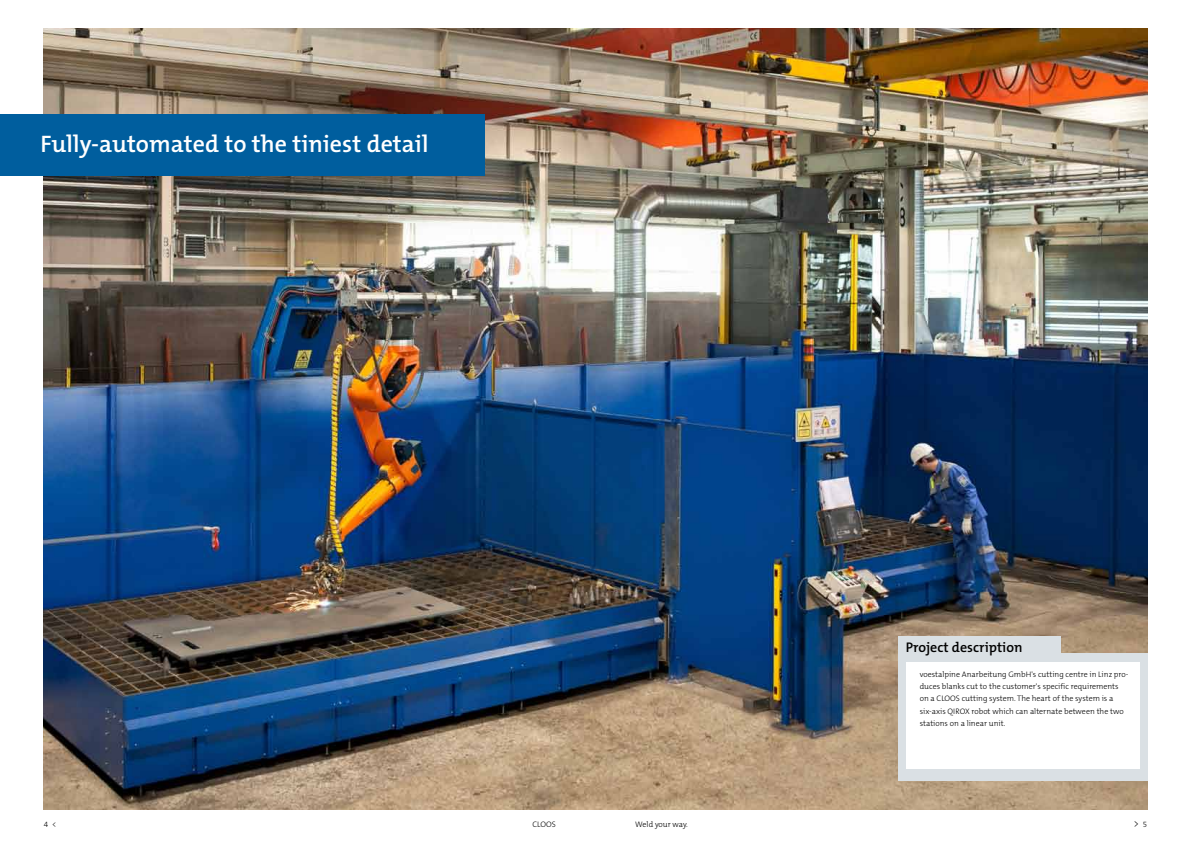
<style>
.page{position:relative;width:1191px;height:842px;background:#fff}
.page>*{position:absolute;margin:0;border:0;box-sizing:border-box;transform-origin:0 0}
.t1{font:600 24px "The Mix B6";color:#fff}
.t2{font:600 14px "The Mix B6";color:#000}
.t3{font:300 10px "The Mix B3";color:#000}
.t4{font:300 8px/12.2px "The Mix B3";color:#000}
.s1{font-size:8px}
</style>
<div class="page">
<img style="left:44px;top:29px;width:1103px;height:781px">
<div style="left:0;top:114px;width:484px;height:61px;background:#005e9e"></div>
<div style="left:898px;top:653px;width:249px;height:128px;background:#dae0e4"></div>
<div style="left:898px;top:636px;width:162px;height:22px;background:#dae0e4"></div>
<div style="left:905px;top:662px;width:234px;height:107px;background:#fff"></div>
<h1 class="t1" style="left:41px;top:131px;width:390px">Fully-automated to the tiniest detail</h1>
<h2 class="t2" style="left:905px;top:640px;width:118px">Project description</h2>
<p class="t4" style="left:919px;top:668px;width:210px">voestalpine Anarbeitung GmbH's cutting centre in Linz pro&shy;duces blanks cut to the customer's specific requirements on a CLOOS cutting system. The heart of the system is a six-axis QIROX robot which can alternate between the two stations on a linear unit.</p>
<p class="t4" style="left:44px;top:818px;width:14px">4 &lt;</p>
<p class="t4" style="left:532px;top:818px;width:25px">CLOOS</p>
<p class="t4" style="left:635px;top:818px;width:54px">Weld your way.</p>
<p class="t3" style="left:1133px;top:818px;width:15px">&gt; <span class="s1">5</span></p>
</div>
